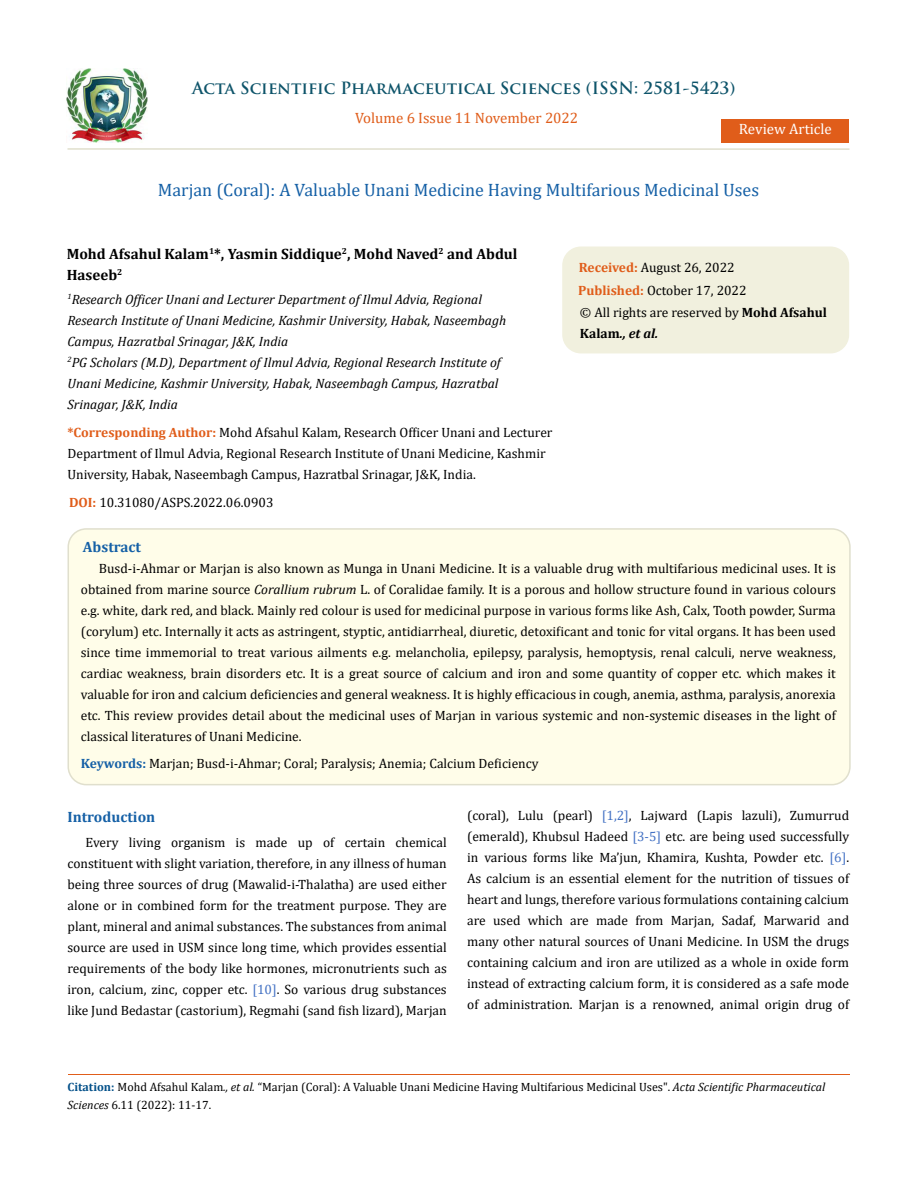
<style>
.page{position:relative;width:917px;height:1188px;background:#fff}
.page>*{position:absolute;margin:0;border:0;box-sizing:border-box;transform-origin:0 0}
.t1{font:18px "Cambria";color:#1560a6}
.t2{font:700 16.5px "Trajan Pro";color:#0e546a}
.t3{font:700 15px/21px "Cambria";color:#000}
.t4{font:15px "Cambria";color:#e05d1a}
.t5{font:700 15px "Cambria";color:#1560a6}
.t6{font:15px "Cambria";color:#fff}
.t7{font:13.5px/21px "Cambria";color:#000}
.t8{font:italic 13.5px/21px "Cambria";color:#000}
.t9{font:12px/18px "Cambria";color:#000}
.s1{font-weight:700;color:#e05d1a}
.s2{font-weight:700}
.s3{font-weight:700;font-style:italic}
.s4{font-style:italic}
.s5{font-weight:700;color:#1560a6}
.s6{color:#4472c4}
.s7{font-weight:700;color:#035089}
</style>
<div class="page">
<img style="left:67px;top:68px;width:80px;height:74px">
<div style="left:721px;top:119px;width:128px;height:23px;background:#e05d1a"></div>
<div style="left:563px;top:247px;width:285px;height:106px;background:#f1f0de;border-radius:18px"></div>
<div style="left:562px;top:247px;width:287px;height:106px;border:2px solid #f1f0de;border-radius:18px"></div>
<div style="left:68px;top:529px;width:781px;height:256px;background:#fffde9;border-radius:18px"></div>
<div style="left:67px;top:528px;width:783px;height:257px;border:2px solid #e0dfcd;border-radius:18px"></div>
<hr style="left:68px;top:1075px;width:781px;height:1px;background:#e05d1a">
<hr style="left:67px;top:148px;width:782px;height:2px;background:#e0dfcd">
<p class="t2" style="left:192px;top:77px;width:545px">Acta Scientific Pharmaceutical Sciences (ISSN: 2581-5423)</p>
<p class="t4" style="left:355px;top:109px;width:224px">Volume 6 Issue 11 November 2022</p>
<p class="t6" style="left:739px;top:120px;width:94px">Review Article</p>
<h1 class="t1" style="left:158px;top:180px;width:603px">Marjan (Coral): A Valuable Unani Medicine Having Multifarious Medicinal Uses</h1>
<p class="t3" style="left:67px;top:243px;width:452px">Mohd Afsahul Kalam<sup>1</sup>*, Yasmin Siddique<sup>2</sup>, Mohd Naved<sup>2</sup> and Abdul<br>Haseeb<sup>2</sup></p>
<p class="t8" style="left:67px;top:288px;width:440px"><sup>1</sup>Research Officer Unani and Lecturer Department of Ilmul Advia, Regional Research Institute of Unani Medicine, Kashmir University, Habak, Naseembagh Campus, Hazratbal Srinagar, J&amp;K, India<br><sup>2</sup>PG Scholars (M.D), Department of Ilmul Advia, Regional Research Institute of Unani Medicine, Kashmir University, Habak, Naseembagh Campus, Hazratbal Srinagar, J&amp;K, India</p>
<p class="t7" style="left:67px;top:421px;width:486px"><span class="s1">*Corresponding Author:</span> Mohd Afsahul Kalam, Research Officer Unani and Lecturer<br>Department of Ilmul Advia, Regional Research Institute of Unani Medicine, Kashmir<br>University, Habak, Naseembagh Campus, Hazratbal Srinagar, J&amp;K, India.</p>
<p class="t7" style="left:69px;top:492px;width:206px"><span class="s1">DOI:</span> 10.31080/ASPS.2022.06.0903</p>
<p class="t7" style="left:578px;top:256px;width:170px;line-height:23px"><span class="s1">Received:</span> August 26, 2022<br><span class="s1">Published:</span> October 17, 2022</p>
<p class="t7" style="left:580px;top:301px;width:248px">© All rights are reserved by <span class="s2">Mohd Afsahul<br>Kalam</span><span class="s3">., et al.</span></p>
<p class="t5" style="left:83px;top:537px;width:60px">Abstract</p>
<p class="t7" style="left:81px;top:558px;width:756px;text-align:justify;text-indent:18px">Busd-i-Ahmar or Marjan is also known as Munga in Unani Medicine. It is a valuable drug with multifarious medicinal uses. It is obtained from marine source <span class="s4">Corallium rubrum</span> L. of Coralidae family. It is a porous and hollow structure found in various colours e.g. white, dark red, and black. Mainly red colour is used for medicinal purpose in various forms like Ash, Calx, Tooth powder, Surma (corylum) etc. Internally it acts as astringent, styptic, antidiarrheal, diuretic, detoxificant and tonic for vital organs. It has been used since time immemorial to treat various ailments e.g. melancholia, epilepsy, paralysis, hemoptysis, renal calculi, nerve weakness, cardiac weakness, brain disorders etc. It is a great source of calcium and iron and some quantity of copper etc. which makes it valuable for iron and calcium deficiencies and general weakness. It is highly efficacious in cough, anemia, asthma, paralysis, anorexia etc. This review provides detail about the medicinal uses of Marjan in various systemic and non-systemic diseases in the light of classical literatures of Unani Medicine.</p>
<p class="t7" style="left:81px;top:753px;width:459px"><span class="s5">Keywords:</span> Marjan; Busd-i-Ahmar; Coral; Paralysis; Anemia; Calcium Deficiency</p>
<p class="t5" style="left:67px;top:806px;width:89px">Introduction</p>
<p class="t7" style="left:67px;top:832px;width:381px;text-align:justify;text-indent:18px">Every living organism is made up of certain chemical constituent with slight variation, therefore, in any illness of human being three sources of drug (Mawalid-i-Thalatha) are used either alone or in combined form for the treatment purpose. They are plant, mineral and animal substances. The substances from animal source are used in USM since long time, which provides essential requirements of the body like hormones, micronutrients such as iron, calcium, zinc, copper etc. <span class="s6">[10]</span>. So various drug substances like Jund Bedastar (castorium), Regmahi (sand fish lizard), Marjan</p>
<p class="t7" style="left:467px;top:805px;width:383px;text-align:justify">(coral), Lulu (pearl) <span class="s6">[1,2]</span>, Lajward (Lapis lazuli), Zumurrud (emerald), Khubsul Hadeed <span class="s6">[3-5]</span> etc. are being used successfully in various forms like Ma’jun, Khamira, Kushta, Powder etc. <span class="s6">[6]</span>.<br>As calcium is an essential element for the nutrition of tissues of heart and lungs, therefore various formulations containing calcium are used which are made from Marjan, Sadaf, Marwarid and many other natural sources of Unani Medicine. In USM the drugs containing calcium and iron are utilized as a whole in oxide form instead of extracting calcium form, it is considered as a safe mode of administration. Marjan is a renowned, animal origin drug of</p>
<p class="t9" style="left:67px;top:1078px;width:759px"><span class="s7">Citation:</span> Mohd Afsahul Kalam<span class="s4">., et al.</span> “Marjan (Coral): A Valuable Unani Medicine Having Multifarious Medicinal Uses". <span class="s4">Acta Scientific Pharmaceutical<br>Sciences</span> 6.11 (2022): 11-17.</p>
</div>
